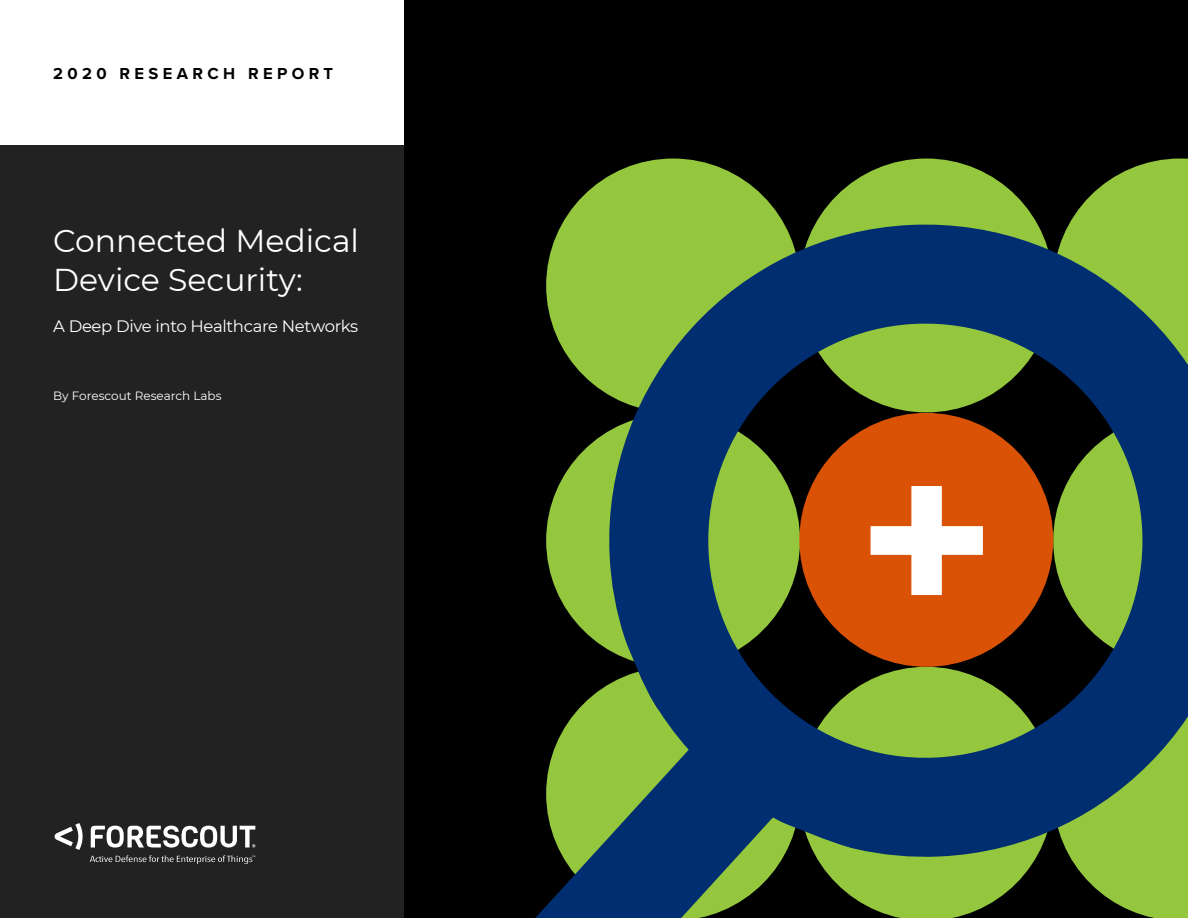
<style>
.page{position:relative;width:1188px;height:918px;background:#fff}
.page>*{position:absolute;margin:0;border:0;box-sizing:border-box;transform-origin:0 0}
.t1{font:700 235.95px "Montserrat";color:#fff}
.E-Book_title{font:31.5px "Montserrat";color:#fff}
.E-Book_subhead{font:16.5px "Montserrat";letter-spacing:-.02em;color:#fff}
.t2{font:700 16.5px "Proxima Nova";letter-spacing:.265em;color:#000}
.quote_name{font:12px "Montserrat";color:#fff}
</style>
<div class="page">
<div style="left:0;top:146px;width:406px;height:772px;background:#222"></div>
<div style="left:405px;top:0;width:783px;height:918px;background:#000"></div>
<svg style="left:54px;top:823px;width:29px;height:27px"></svg>
<svg style="left:91px;top:826px;width:164px;height:22px"></svg>
<svg style="left:90px;top:855px;width:165px;height:9px"></svg>
<div style="left:546px;top:159px;width:254px;height:253px;background:#94c73d;border-radius:50%"></div>
<div style="left:799px;top:159px;width:254px;height:253px;background:#94c73d;border-radius:50%"></div>
<svg style="left:1074px;top:159px;width:114px;height:56px"></svg>
<svg style="left:535px;top:215px;width:653px;height:703px"></svg>
<div style="left:799px;top:413px;width:254px;height:254px;background:#d95205;border-radius:50%"></div>
<p class="t2" style="left:53px;top:61px;width:282px">2020 RESEARCH REPORT</p>
<p class="E-Book_title" style="left:53px;top:219px;width:307px">Connected Medical</p>
<p class="E-Book_title" style="left:53px;top:258px;width:251px">Device Security:</p>
<p class="E-Book_subhead" style="left:53px;top:315px;width:307px">A Deep Dive into Healthcare Networks</p>
<p class="quote_name" style="left:53px;top:388px;width:170px">By Forescout Research Labs</p>
<h1 class="t1" style="left:856px;top:369px;width:143px">+</h1>
</div>
